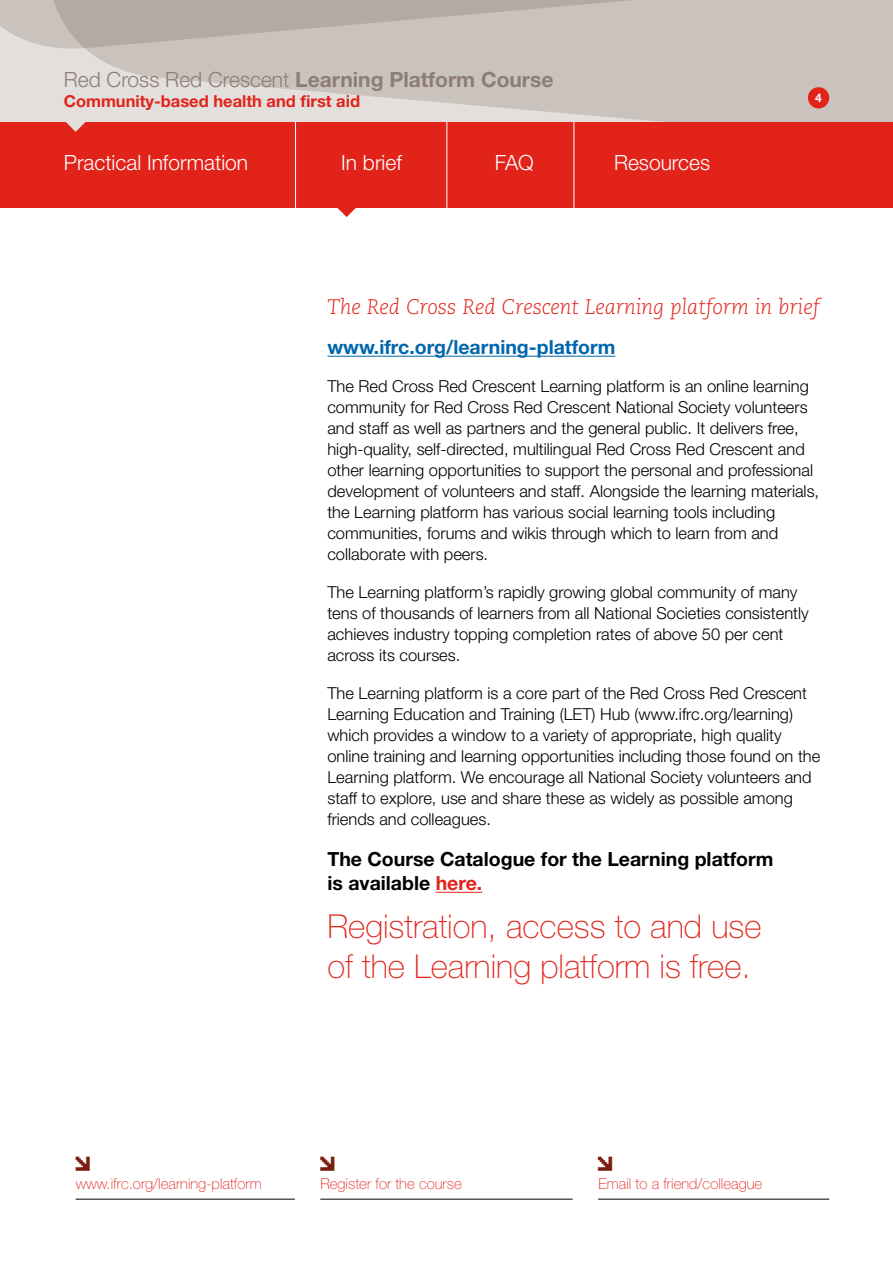
<style>
.page{position:relative;width:893px;height:1263px;background:#fff}
.page>*{position:absolute;margin:0;border:0;box-sizing:border-box;transform-origin:0 0}
.t1{font:100 33px/39.6px "Helvetica Neue LT Std";color:#e2231a}
.t2{font:italic 300 21px "Caecilia LT Std";color:#e2231a}
.t3{font:700 21px "Helvetica Neue LT Std";color:#8d7d74}
.t4{font:300 21px "Helvetica Neue LT Std";color:#fff}
.t5{font:700 19.5px/24px "Helvetica Neue LT Std";color:#000}
.t6{font:700 19.5px "Helvetica Neue LT Std";color:#0066ac}
.t7{font:18px "Pix Arrows";color:#7a1f10}
.t8{font:300 16.5px/21px "Helvetica Neue LT Std";color:#000}
.t9{font:700 16.5px "Helvetica Neue LT Std";color:#e2231a}
.t10{font:100 15px "Helvetica Neue LT Std";color:#e2231a}
.t11{font:700 12px "Helvetica Neue LT Std";color:#fff}
.s1{font-weight:300}
.s2{color:#e2231a}
</style>
<div class="page">
<svg style="left:0;top:0;width:33px;height:59px;background:#d3cec9"></svg>
<svg style="left:33px;top:0;width:860px;height:122px;background:#cbc4bf"></svg>
<hr style="left:327px;top:356px;width:288px;height:1px;background:#0066ac">
<hr style="left:436px;top:892px;width:46px;height:1px;background:#e2231a">
<div style="left:0;top:122px;width:893px;height:85px;background:#e2231a"></div>
<svg style="left:329px;top:207px;width:35px;height:10px"></svg>
<svg style="left:58px;top:115px;width:35px;height:17px"></svg>
<div style="left:808px;top:87px;width:21px;height:21px;background:#e2231a;border-radius:50%"></div>
<hr style="left:295px;top:122px;width:1px;height:86px;background:#fff">
<hr style="left:446px;top:122px;width:1px;height:86px;background:#fff">
<hr style="left:574px;top:122px;width:1px;height:86px;background:#fff">
<hr style="left:320px;top:1199px;width:253px;height:1px;background:#000">
<hr style="left:76px;top:1199px;width:219px;height:1px;background:#000">
<hr style="left:598px;top:1199px;width:231px;height:1px;background:#000">
<p class="t3" style="left:64px;top:67px;width:491px"><span class="s1">Red Cross Red Crescent</span> Learning Platform Course</p>
<p class="t9" style="left:64px;top:91px;width:298px">Community-based health and first aid</p>
<p class="t4" style="left:64px;top:149px;width:186px">Practical Information</p>
<p class="t4" style="left:341px;top:149px;width:62px">In brief</p>
<p class="t4" style="left:495px;top:149px;width:40px">FAQ</p>
<p class="t4" style="left:614px;top:149px;width:98px">Resources</p>
<p class="t11" style="left:815px;top:90px;width:8px">4</p>
<p class="t2" style="left:327px;top:295px;width:494px">The Red Cross Red Crescent Learning platform in brief</p>
<p class="t6" style="left:327px;top:335px;width:290px">www.ifrc.org/learning-platform</p>
<p class="t8" style="left:327px;top:375px;width:493px">The Red Cross Red Crescent Learning platform is an online learning community for Red Cross Red Crescent National Society volunteers and staff as well as partners and the general public. It delivers free, high-quality, self-directed, multilingual Red Cross Red Crescent and other learning opportunities to support the personal and professional development of volunteers and staff. Alongside the learning materials, the Learning platform has various social learning tools including communities, forums and wikis through which to learn from and collaborate with peers.</p>
<p class="t8" style="left:327px;top:582px;width:483px">The Learning platform’s rapidly growing global community of many tens of thousands of learners from all National Societies consistently achieves industry topping completion rates of above 50 per cent across its courses.</p>
<p class="t8" style="left:327px;top:683px;width:494px">The Learning platform is a core part of the Red Cross Red Crescent Learning Education and Training (LET) Hub (www.ifrc.org/learning) which provides a window to a variety of appropriate, high quality online training and learning opportunities including those found on the Learning platform. We encourage all National Society volunteers and staff to explore, use and share these as widely as possible among friends and colleagues.</p>
<p class="t5" style="left:327px;top:847px;width:447px">The Course Catalogue for the Learning platform is available <span class="s2">here.</span></p>
<h1 class="t1" style="left:327px;top:907px;width:436px">Registration, access to and use of the Learning platform is free.</h1>
<p class="t7" style="left:76px;top:1155px;width:20px">d</p>
<p class="t10" style="left:76px;top:1175px;width:187px">www.ifrc.org/learning-platform</p>
<p class="t7" style="left:320px;top:1155px;width:20px">d</p>
<p class="t7" style="left:598px;top:1155px;width:20px">d</p>
<p class="t10" style="left:320px;top:1175px;width:143px">Register for the course</p>
<p class="t10" style="left:598px;top:1175px;width:165px">Email to a friend/colleague</p>
</div>
